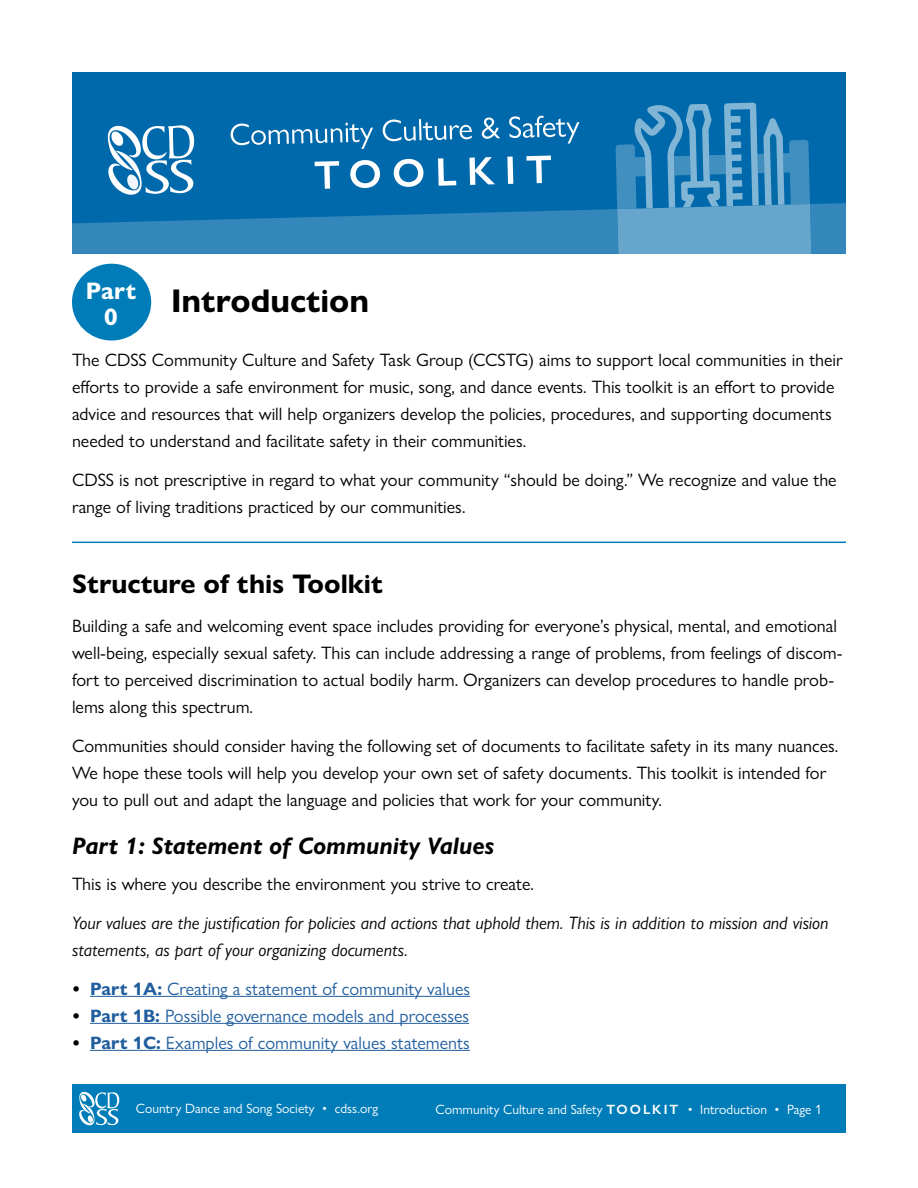
<style>
.page{position:relative;width:918px;height:1188px;background:#fff}
.page>*{position:absolute;margin:0;border:0;box-sizing:border-box;transform-origin:0 0}
.t1{font:700 33px "Gill Sans Nova";color:#000}
.t2{font:700 27px "Gill Sans Nova";color:#000}
.t3{font:italic 700 24px "Gill Sans Nova";color:#000}
.t4{font:700 24px/25.5px "Gill Sans Nova";color:#fff;text-align:center}
.t5{font:18px/27px "Gill Sans Nova";color:#000}
.t6{font:italic 18px/27px "Gill Sans Nova";letter-spacing:-.005em;color:#000}
.t7{font:18px "Gill Sans Nova";color:#215e9e}
.t8{font:13.5px "Gill Sans Nova";color:#fff}
.s1{font-weight:700;color:#000}
.s2{font-weight:700}
.s3{font-weight:600}
</style>
<div class="page">
<div style="left:72px;top:1084px;width:774px;height:49px;background:#007db9"></div>
<svg style="left:79px;top:1092px;width:40px;height:33px"></svg>
<hr style="left:72px;top:542px;width:774px;height:1px;background:#007db9">
<hr style="left:90px;top:996px;width:380px;height:1px;background:#215e9e">
<hr style="left:90px;top:1023px;width:379px;height:1px;background:#215e9e">
<hr style="left:90px;top:1050px;width:380px;height:1px;background:#215e9e">
<div style="left:72px;top:72px;width:774px;height:182px;background:#0069ab"></div>
<svg style="left:72px;top:103px;width:774px;height:151px"></svg>
<div style="left:72px;top:264px;width:79px;height:77px;background:#007db9;border-radius:50%"></div>
<h3 class="t4" style="left:86px;top:278px;width:52px">Part<br>0</h3>
<h1 class="t1" style="left:171px;top:280px;width:200px">Introduction</h1>
<p class="t5" style="left:72px;top:346px;width:772px">The CDSS Community Culture and Safety Task Group (CCSTG) aims to support local communities in their efforts to provide a safe environment for music, song, and dance events. This toolkit is an effort to provide advice and resources that will help organizers develop the policies, procedures, and supporting documents needed to understand and facilitate safety in their communities.</p>
<p class="t5" style="left:72px;top:466px;width:766px">CDSS is not prescriptive in regard to what your community “should be doing.” We recognize and value the range of living traditions practiced by our communities.</p>
<h2 class="t2" style="left:72px;top:567px;width:312px">Structure of this Toolkit</h2>
<p class="t5" style="left:72px;top:612px;width:772px">Building a safe and welcoming event space includes providing for everyone’s physical, mental, and emotional well-being, especially sexual safety. This can include addressing a range of problems, from feelings of discom&shy;fort to perceived discrimination to actual bodily harm. Organizers can develop procedures to handle prob&shy;lems along this spectrum.</p>
<p class="t5" style="left:72px;top:732px;width:768px">Communities should consider having the following set of documents to facilitate safety in its many nuances.<br>We hope these tools will help you develop your own set of safety documents. This toolkit is intended for you to pull out and adapt the language and policies that work for your community.</p>
<h3 class="t3" style="left:72px;top:831px;width:424px">Part 1: Statement of Community Values</h3>
<p class="t5" style="left:72px;top:870px;width:463px">This is where you describe the environment you strive to create.</p>
<p class="t6" style="left:72px;top:909px;width:758px">Your values are the justification for policies and actions that uphold them. This is in addition to mission and vision statements, as part of your organizing documents.</p>
<p class="t7" style="left:72px;top:977px;width:400px"><span class="s1">•</span> <span class="s2">Part 1A:</span> Creating a statement of community values</p>
<p class="t7" style="left:72px;top:1004px;width:399px"><span class="s1">•</span> <span class="s2">Part 1B:</span> Possible governance models and processes</p>
<p class="t7" style="left:72px;top:1031px;width:399px"><span class="s1">•</span> <span class="s2">Part 1C:</span> Examples of community values statements</p>
<p class="t8" style="left:136px;top:1100px;width:244px">Country Dance and Song Society • cdss.org</p>
<p class="t8" style="left:436px;top:1101px;width:388px">Community Culture and Safety <span class="s3">TOOLKIT</span> • Introduction • Page 1</p>
</div>
